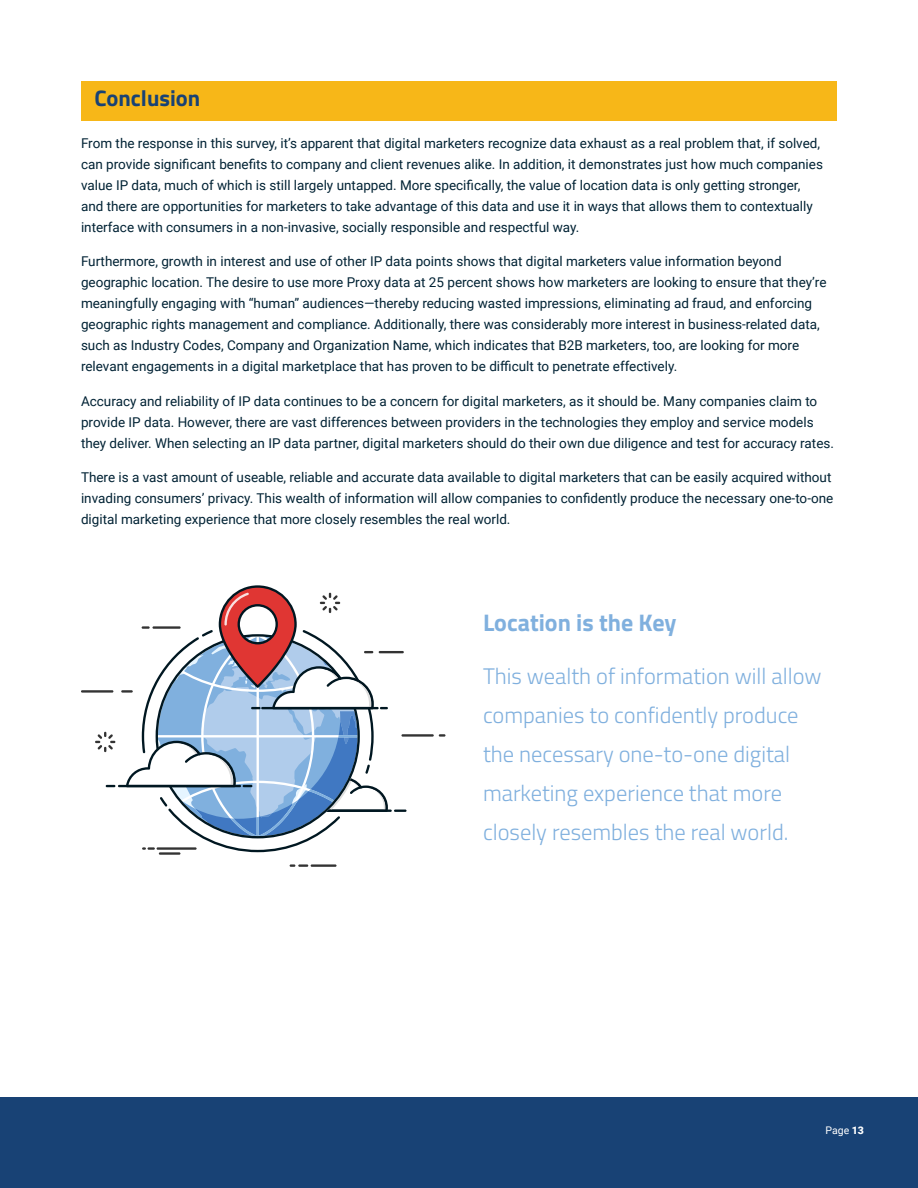
<style>
.page{position:relative;width:918px;height:1188px;background:#fff}
.page>*{position:absolute;margin:0;border:0;box-sizing:border-box;transform-origin:0 0}
.t1{font:700 24px "Titillium Web";color:#80b0de}
.t2{font:300 22.5px/39px "Titillium Web";color:#80b0de}
.t3{font:700 22.5px "Titillium Web";color:#184275}
.t4{font:13.5px/21px "Roboto";color:#002234}
.t5{font:10.5px "Roboto";color:#fff}
.s1{font-weight:900}
</style>
<div class="page">
<div style="left:0;top:1097px;width:918px;height:91px;background:#184275"></div>
<div style="left:81px;top:81px;width:756px;height:40px;background:#f7b718"></div>
<hr style="left:81px;top:690px;width:32px;height:3px;background:#333">
<hr style="left:379px;top:651px;width:25px;height:2px;background:#333">
<hr style="left:311px;top:864px;width:26px;height:3px;background:#333">
<svg style="left:290px;top:864px;width:18px;height:3px"></svg>
<hr style="left:401px;top:734px;width:33px;height:3px;background:#333">
<svg style="left:439px;top:734px;width:6px;height:3px"></svg>
<hr style="left:159px;top:852px;width:21px;height:3px;background:#333">
<svg style="left:95px;top:732px;width:20px;height:20px"></svg>
<hr style="left:298px;top:810px;width:94px;height:2px;background:#001721">
<svg style="left:394px;top:810px;width:13px;height:2px"></svg>
<hr style="left:118px;top:785px;width:123px;height:2px;background:#001721">
<svg style="left:106px;top:785px;width:9px;height:2px"></svg>
<svg style="left:121px;top:585px;width:267px;height:267px"></svg>
<h2 class="t3" style="left:94px;top:81px;width:107px">Conclusion</h2>
<p class="t4" style="left:81px;top:132px;width:744px">From the response in this survey, it’s apparent that digital marketers recognize data exhaust as a real problem that, if solved, can provide significant benefits to company and client revenues alike. In addition, it demonstrates just how much companies value IP data, much of which is still largely untapped. More specifically, the value of location data is only getting stronger, and there are opportunities for marketers to take advantage of this data and use it in ways that allows them to contextually interface with consumers in a non-invasive, socially responsible and respectful way.</p>
<p class="t4" style="left:81px;top:250px;width:747px">Furthermore, growth in interest and use of other IP data points shows that digital marketers value information beyond geographic location. The desire to use more Proxy data at 25 percent shows how marketers are looking to ensure that they’re meaningfully engaging with “human” audiences―thereby reducing wasted impressions, eliminating ad fraud, and enforcing geographic rights management and compliance. Additionally, there was considerably more interest in business-related data, such as Industry Codes, Company and Organization Name, which indicates that B2B marketers, too, are looking for more relevant engagements in a digital marketplace that has proven to be difficult to penetrate effectively.</p>
<p class="t4" style="left:81px;top:390px;width:755px">Accuracy and reliability of IP data continues to be a concern for digital marketers, as it should be. Many companies claim to provide IP data. However, there are vast differences between providers in the technologies they employ and service models they deliver. When selecting an IP data partner, digital marketers should do their own due diligence and test for accuracy rates.</p>
<p class="t4" style="left:81px;top:467px;width:754px">There is a vast amount of useable, reliable and accurate data available to digital marketers that can be easily acquired without invading consumers’ privacy. This wealth of information will allow companies to confidently produce the necessary one-to-one digital marketing experience that more closely resembles the real world.</p>
<h1 class="t1" style="left:483px;top:605px;width:195px">Location is the Key</h1>
<h2 class="t2" style="left:483px;top:655px;width:340px">This wealth of information will allow companies to confidently produce the necessary one-to-one digital marketing experience that more closely resembles the real world.</h2>
<p class="t5" style="left:826px;top:1122px;width:40px">Page <span class="s1">13</span></p>
</div>
